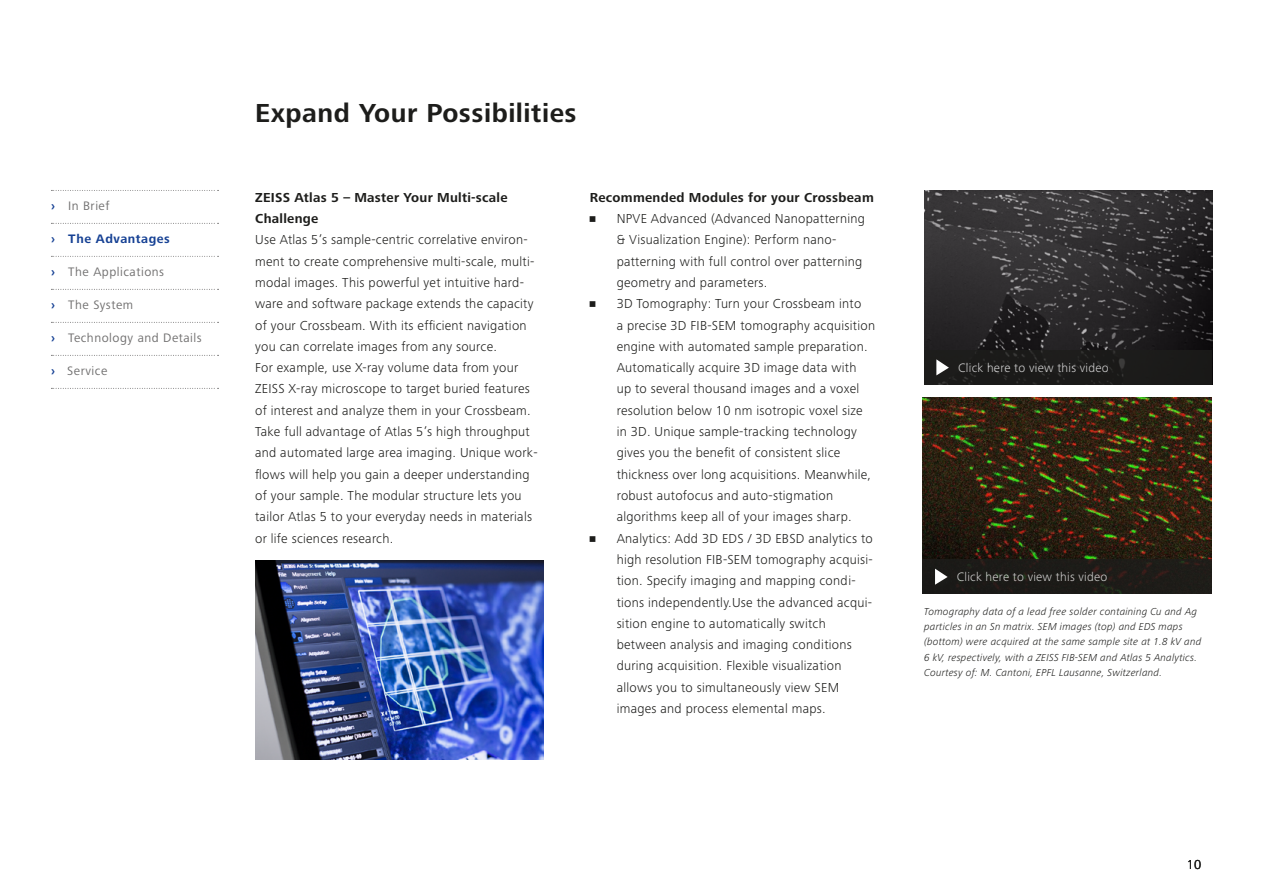
<style>
.page{position:relative;width:1263px;height:893px;background:#fff}
.page>*{position:absolute;margin:0;border:0;box-sizing:border-box;transform-origin:0 0}
.t1{font:700 27px "Zeiss Frutiger Next Pro";letter-spacing:.02em;color:#1d1d1b}
.t2{font:300 13.5px/21.3px "Zeiss Frutiger Next Pro";letter-spacing:.02em;color:#1d1d1b}
.t3{font:700 13.5px/21.3px "Zeiss Frutiger Next Pro";letter-spacing:.02em;color:#1d1d1b}
.t4{font:12.75px "Zeiss Frutiger Next Pro";letter-spacing:.04em;color:#706f6f}
.t5{font:300 12.75px "Zeiss Frutiger Next Pro";letter-spacing:.02em;color:#fff}
.t6{font:700 12.75px "Zeiss Frutiger Next Pro";letter-spacing:.04em;color:#164194}
.t7{font:italic 300 10.5px/15px "Zeiss Frutiger Next Pro";letter-spacing:.02em;color:#1d1d1b}
.s1{font-weight:700;color:#164194}
</style>
<div class="page">
<img style="left:255px;top:561px;width:288px;height:198px">
<img style="left:924px;top:190px;width:288px;height:160px">
<img style="left:923px;top:397px;width:289px;height:163px">
<div style="left:924px;top:350px;width:288px;height:34px;background:#1d1d1b"></div>
<svg style="left:936px;top:359px;width:13px;height:16px"></svg>
<div style="left:923px;top:560px;width:289px;height:34px;background:#1d1d1b"></div>
<svg style="left:935px;top:569px;width:13px;height:16px"></svg>
<svg style="left:51px;top:190px;width:168px;height:1px"></svg>
<svg style="left:51px;top:223px;width:168px;height:1px"></svg>
<svg style="left:51px;top:256px;width:168px;height:1px"></svg>
<svg style="left:51px;top:289px;width:168px;height:1px"></svg>
<svg style="left:51px;top:322px;width:168px;height:1px"></svg>
<svg style="left:51px;top:355px;width:168px;height:1px"></svg>
<svg style="left:51px;top:388px;width:168px;height:1px"></svg>
<p class="t4" style="left:51px;top:199px;width:60px"><span class="s1">›</span> In Brief</p>
<p class="t6" style="left:51px;top:232px;width:120px">› The Advantages</p>
<p class="t4" style="left:51px;top:265px;width:115px"><span class="s1">›</span> The Applications</p>
<p class="t4" style="left:51px;top:298px;width:84px"><span class="s1">›</span> The System</p>
<p class="t4" style="left:51px;top:331px;width:152px"><span class="s1">›</span> Technology and Details</p>
<p class="t4" style="left:51px;top:364px;width:58px"><span class="s1">›</span> Service</p>
<h1 class="t1" style="left:255px;top:97px;width:323px">Expand Your Possibilities</h1>
<p class="t3" style="left:255px;top:187px;width:254px">ZEISS Atlas 5 – Master Your Multi-scale<br>Challenge</p>
<p class="t2" style="left:255px;top:229px;width:284px">Use Atlas 5’s sample-centric correlative environ&shy;ment to create comprehensive multi-scale, multi&shy;modal images. This powerful yet intuitive hard&shy;ware and software package extends the capacity of your Crossbeam. With its efficient navigation you can correlate images from any source.<br>For example, use X-ray volume data from your ZEISS X-ray microscope to target buried features of interest and analyze them in your Crossbeam.<br>Take full advantage of Atlas 5’s high throughput and automated large area imaging. Unique work&shy;flows will help you gain a deeper understanding of your sample. The modular structure lets you tailor Atlas 5 to your everyday needs in materials or life sciences research.</p>
<p class="t3" style="left:590px;top:187px;width:286px">Recommended Modules for your Crossbeam</p>
<p class="t2" style="left:617px;top:208px;width:250px;text-indent:-27px">• NPVE Advanced (Advanced Nanopatterning &amp; Visualization Engine): Perform nano&shy;patterning with full control over patterning geometry and parameters.</p>
<p class="t2" style="left:617px;top:293px;width:260px;text-indent:-27px">• 3D Tomography: Turn your Crossbeam into<br>a precise 3D FIB-SEM tomography acquisition engine with automated sample preparation.<br>Automatically acquire 3D image data with<br>up to several thousand images and a voxel resolution below 10 nm isotropic voxel size in 3D. Unique sample-tracking technology gives you the benefit of consistent slice thickness over long acquisitions. Meanwhile, robust autofocus and auto-stigmation algorithms keep all of your images sharp.</p>
<p class="t2" style="left:617px;top:527px;width:258px;text-indent:-27px">• Analytics: Add 3D EDS / 3D EBSD analytics to high resolution FIB-SEM tomography acquisi&shy;tion. Specify imaging and mapping condi&shy;tions independently.Use the advanced acqui&shy;sition engine to automatically switch between analysis and imaging conditions during acquisition. Flexible visualization allows you to simultaneously view SEM images and process elemental maps.</p>
<p class="t5" style="left:958px;top:360px;width:152px">Click here to view this video</p>
<p class="t5" style="left:957px;top:570px;width:152px">Click here to view this video</p>
<p class="t7" style="left:924px;top:604px;width:279px">Tomography data of a lead free solder containing Cu and Ag particles in an Sn matrix. SEM images (top) and EDS maps (bottom) were acquired at the same sample site at 1.8 kV and 6 kV, respectively, with a ZEISS FIB-SEM and Atlas 5 Analytics.<br>Courtesy of: M. Cantoni, EPFL Lausanne, Switzerland.</p>
<p class="t2" style="left:1187px;top:853px;width:16px">10</p>
</div>
